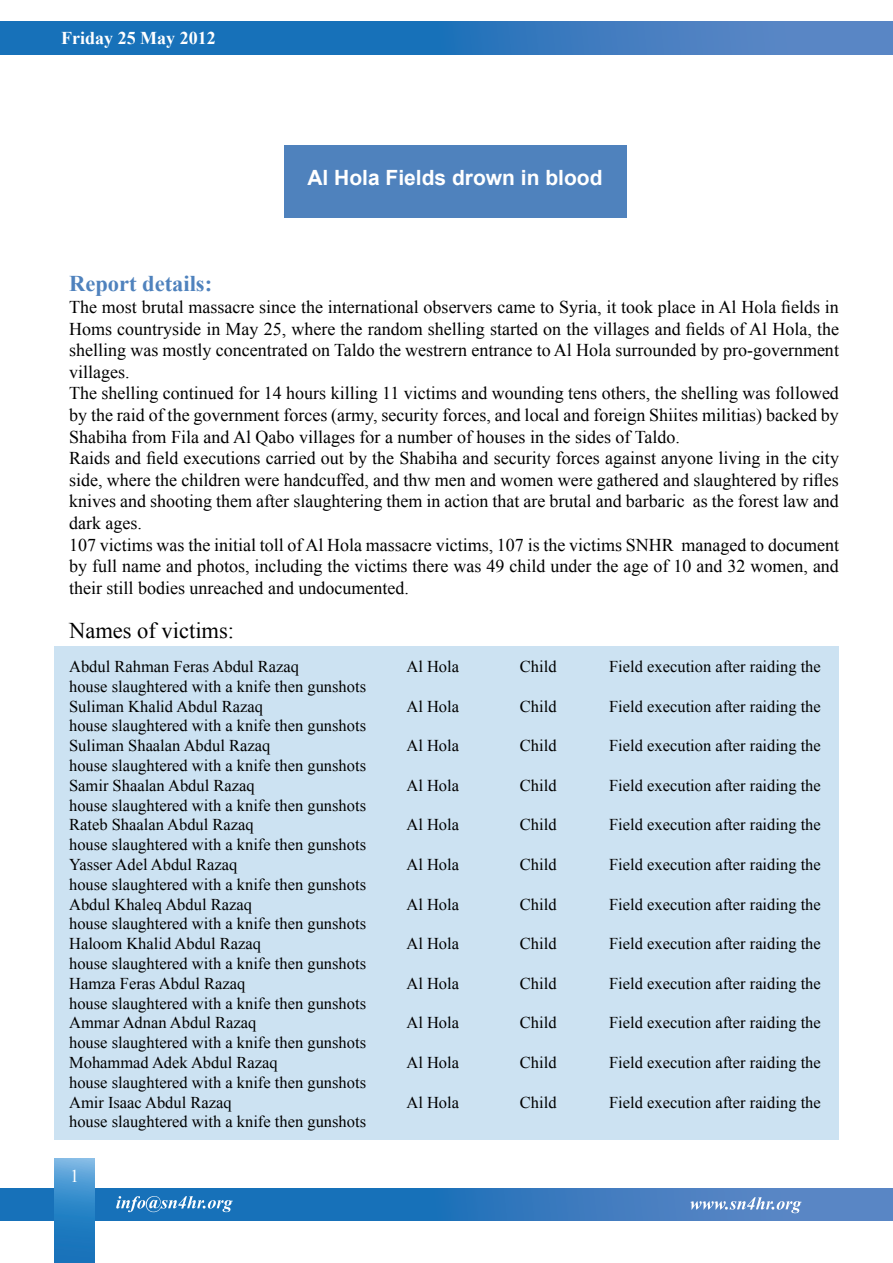
<style>
.page{position:relative;width:893px;height:1263px;background:#fff}
.page>*{position:absolute;margin:0;border:0;box-sizing:border-box;transform-origin:0 0}
.t1{font:22.5px "Times New Roman";color:#000}
.t2{font:700 22.5px "Times New Roman";color:#4f82bd}
.t3{font:700 21px "Arial";color:#fff}
.t4{font:18px/21.6px "Times New Roman";color:#000}
.t5{font:700 18px "Times New Roman";color:#fff}
.t6{font:18px "Times New Roman";color:#fff}
.t7{font:16.5px/19.8px "Times New Roman";color:#000}
</style>
<div class="page">
<svg style="left:0;top:1188px;width:893px;height:32px;background:#2f77bc"></svg>
<svg style="left:54px;top:1158px;width:41px;height:105px;background:#368ac9"></svg>
<svg style="left:690px;top:1197px;width:111px;height:16px;background:#7ca0d1"></svg>
<svg style="left:116px;top:1196px;width:117px;height:16px;background:#5396cb"></svg>
<svg style="left:0;top:22px;width:893px;height:32px;background:#2e77bc"></svg>
<div style="left:284px;top:145px;width:342px;height:72px;background:#4f82bd"></div>
<div style="left:54px;top:647px;width:785px;height:493px;background:#cce2f2"></div>
<p class="t5" style="left:61px;top:26px;width:156px">Friday 25 May 2012</p>
<p class="t3" style="left:307px;top:164px;width:297px">Al Hola Fields drown in blood</p>
<h1 class="t2" style="left:69px;top:268px;width:145px">Report details:</h1>
<p class="t4" style="left:69px;top:296px;width:771px">The most brutal massacre since the international observers came to Syria it, took place in Al Hola fields in</p>
<p class="t4" style="left:69px;top:317px;width:771px">Homs countryside in May 25, where the random shelling started on the villages and fields of Al Hola, the</p>
<p class="t4" style="left:69px;top:339px;width:771px">shelling was mostly concentrated on Taldo the westrern entrance to Al Hola surrounded by pro-government</p>
<p class="t4" style="left:69px;top:361px;width:62px">villages.</p>
<p class="t4" style="left:69px;top:382px;width:771px">The shelling continued for 14 hours killing 11 victims and wounding tens others, the shelling was followed</p>
<p class="t4" style="left:69px;top:404px;width:771px">by the raid of the government forces (army, security forces, and local and foreign Shiites militias) backed by</p>
<p class="t4" style="left:69px;top:425px;width:612px">Shabiha from Fila and Al Qabo villages for a number of houses in the sides of Taldo.</p>
<p class="t4" style="left:69px;top:447px;width:771px">Raids and field executions carried out by the Shabiha and security forces against anyone living in the city</p>
<p class="t4" style="left:69px;top:469px;width:771px">side, where the children were handcuffed, and thw men and women were gathered and slaughtered by rifles</p>
<p class="t4" style="left:693px;top:490px;width:148px">as the forest law and</p>
<p class="t4" style="left:69px;top:490px;width:771px">knives and shooting them after slaughtering them in action that are brutal and barbaric<br>dark ages.<br>107 victims was the initial toll ofAl Hola massacre victims, 107 is the victims SNHR managed to document by full name and photos, including the victims there was 49 child under the age of 10 and 32 women, and their still bodies unreached and undocumented.</p>
<h1 class="t1" style="left:69px;top:615px;width:166px">Names of victims:</h1>
<p class="t7" style="left:609px;top:656px;width:213px">Field execution after raiding the</p>
<p class="t7" style="left:69px;top:656px;width:298px">Abdul Rahman Feras Abdul Razaq<br>house slaughtered with a knife then gunshots</p>
<p class="t7" style="left:406px;top:656px;width:54px">Al Hola</p>
<p class="t7" style="left:520px;top:656px;width:38px">Child</p>
<p class="t7" style="left:69px;top:696px;width:298px">Suliman Khalid Abdul Razaq<br>house slaughtered with a knife then gunshots</p>
<p class="t7" style="left:406px;top:696px;width:54px">Al Hola</p>
<p class="t7" style="left:520px;top:696px;width:38px">Child</p>
<p class="t7" style="left:609px;top:696px;width:213px">Field execution after raiding the</p>
<p class="t7" style="left:69px;top:735px;width:298px">Suliman Shaalan Abdul Razaq<br>house slaughtered with a knife then gunshots</p>
<p class="t7" style="left:406px;top:735px;width:54px">Al Hola</p>
<p class="t7" style="left:520px;top:735px;width:38px">Child</p>
<p class="t7" style="left:609px;top:735px;width:213px">Field execution after raiding the</p>
<p class="t7" style="left:69px;top:775px;width:298px">Samir Shaalan Abdul Razaq<br>house slaughtered with a knife then gunshots</p>
<p class="t7" style="left:406px;top:775px;width:54px">Al Hola</p>
<p class="t7" style="left:520px;top:775px;width:38px">Child</p>
<p class="t7" style="left:609px;top:775px;width:213px">Field execution after raiding the</p>
<p class="t7" style="left:69px;top:815px;width:298px">Rateb Shaalan Abdul Razaq<br>house slaughtered with a knife then gunshots</p>
<p class="t7" style="left:406px;top:815px;width:54px">Al Hola</p>
<p class="t7" style="left:520px;top:815px;width:38px">Child</p>
<p class="t7" style="left:609px;top:815px;width:213px">Field execution after raiding the</p>
<p class="t7" style="left:69px;top:854px;width:298px">Yasser Adel Abdul Razaq<br>house slaughtered with a knife then gunshots</p>
<p class="t7" style="left:406px;top:854px;width:54px">Al Hola</p>
<p class="t7" style="left:520px;top:854px;width:38px">Child</p>
<p class="t7" style="left:609px;top:854px;width:213px">Field execution after raiding the</p>
<p class="t7" style="left:69px;top:894px;width:298px">Abdul Khaleq Abdul Razaq<br>house slaughtered with a knife then gunshots</p>
<p class="t7" style="left:406px;top:894px;width:54px">Al Hola</p>
<p class="t7" style="left:520px;top:894px;width:38px">Child</p>
<p class="t7" style="left:609px;top:894px;width:213px">Field execution after raiding the</p>
<p class="t7" style="left:69px;top:933px;width:298px">Haloom Khalid Abdul Razaq<br>house slaughtered with a knife then gunshots</p>
<p class="t7" style="left:406px;top:933px;width:54px">Al Hola</p>
<p class="t7" style="left:520px;top:933px;width:38px">Child</p>
<p class="t7" style="left:609px;top:933px;width:213px">Field execution after raiding the</p>
<p class="t7" style="left:69px;top:973px;width:298px">Hamza Feras Abdul Razaq<br>house slaughtered with a knife then gunshots</p>
<p class="t7" style="left:406px;top:973px;width:54px">Al Hola</p>
<p class="t7" style="left:520px;top:973px;width:38px">Child</p>
<p class="t7" style="left:609px;top:973px;width:213px">Field execution after raiding the</p>
<p class="t7" style="left:69px;top:1013px;width:298px">Ammar Adnan Abdul Razaq<br>house slaughtered with a knife then gunshots</p>
<p class="t7" style="left:406px;top:1013px;width:54px">Al Hola</p>
<p class="t7" style="left:520px;top:1013px;width:38px">Child</p>
<p class="t7" style="left:609px;top:1013px;width:213px">Field execution after raiding the</p>
<p class="t7" style="left:69px;top:1052px;width:298px">Mohammad Adek Abdul Razaq<br>house slaughtered with a knife then gunshots</p>
<p class="t7" style="left:406px;top:1052px;width:54px">Al Hola</p>
<p class="t7" style="left:520px;top:1052px;width:38px">Child</p>
<p class="t7" style="left:609px;top:1052px;width:213px">Field execution after raiding the</p>
<p class="t7" style="left:69px;top:1092px;width:298px">Amir Isaac Abdul Razaq<br>house slaughtered with a knife then gunshots</p>
<p class="t7" style="left:406px;top:1092px;width:54px">Al Hola</p>
<p class="t7" style="left:520px;top:1092px;width:38px">Child</p>
<p class="t7" style="left:609px;top:1092px;width:213px">Field execution after raiding the</p>
<p class="t6" style="left:70px;top:1163px;width:10px">1</p>
</div>
